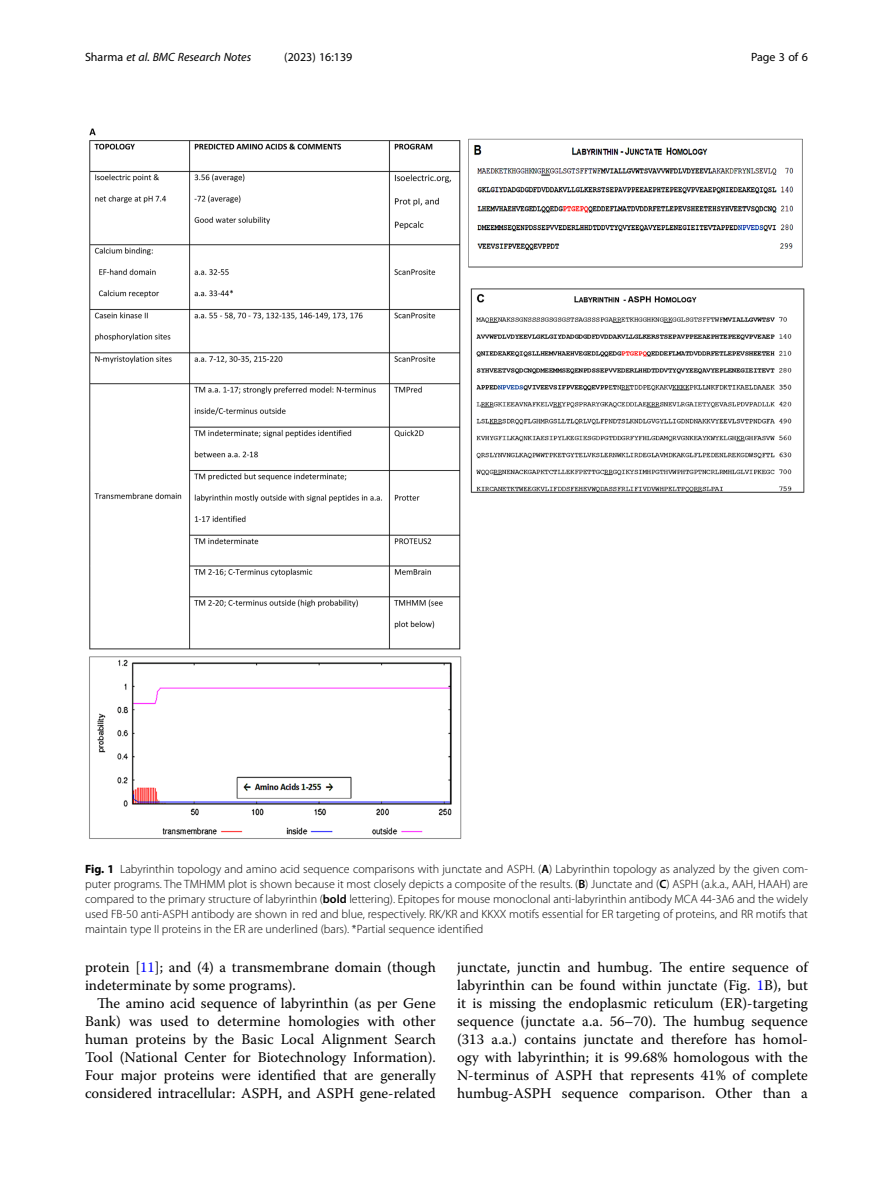
<style>
.page{position:relative;width:893px;height:1191px;background:#fff}
.page>*{position:absolute;margin:0;border:0;box-sizing:border-box;transform-origin:0 0}
.Body_Text_Indent{font:14.7px/18px "Warnock Pro";color:#000;text-align:justify}
.Body_Text{font:14.7px/18px "Warnock Pro";color:#000}
.Figure_Caption{font:300 12px/15px "Myriad Pro";color:#000;text-align:justify}
.t1{font:italic 12px "Myriad Pro";color:#000}
.t2{font:12px "Myriad Pro";color:#000}
.s1{font-style:normal}
.s2{font-weight:700}
.s3{font-weight:600}
.s4{color:#00f}
</style>
<div class="page">
<img style="left:89px;top:128px;width:716px;height:711px">
<p class="t1" style="left:85px;top:50px;width:168px"><span class="s1">Sharma</span> et al. BMC Research Notes</p>
<p class="t2" style="left:284px;top:50px;width:70px">(2023) 16:139</p>
<p class="t2" style="left:751px;top:50px;width:58px">Page 3 of 6</p>
<p class="Figure_Caption" style="left:85px;top:861px;width:724px"><span class="s2">Fig. 1</span> Labyrinthin topology and amino acid sequence comparisons with junctate and ASPH. (<span class="s3">A</span>) Labyrinthin topology as analyzed by the given com&shy;puter programs. The TMHMM plot is shown because it most closely depicts a composite of the results. (<span class="s3">B</span>) Junctate and (<span class="s3">C</span>) ASPH (a.k.a., AAH, HAAH) are compared to the primary structure of labyrinthin (<span class="s3">bold</span> lettering). Epitopes for mouse monoclonal anti-labyrinthin antibody MCA 44-3A6 and the widely used FB-50 anti-ASPH antibody are shown in red and blue, respectively. RK/KR and KKXX motifs essential for ER targeting of proteins, and RR motifs that maintain type II proteins in the ER are underlined (bars). *Partial sequence identified</p>
<p class="Body_Text" style="left:85px;top:958px;width:352px">protein [<span class="s4">11</span>]; and (4) a transmembrane domain (though indeterminate by some programs).</p>
<p class="Body_Text_Indent" style="left:85px;top:994px;width:352px;text-indent:12px">The amino acid sequence of labyrinthin (as per Gene Bank) was used to determine homologies with other human proteins by the Basic Local Alignment Search Tool (National Center for Biotechnology Information).<br>Four major proteins were identified that are generally considered intracellular: ASPH, and ASPH gene-related</p>
<p class="Body_Text_Indent" style="left:457px;top:958px;width:352px">junctate, junctin and humbug. The entire sequence of labyrinthin can be found within junctate (Fig. <span class="s4">1</span>B), but it is missing the endoplasmic reticulum (ER)-targeting sequence (junctate a.a. 56–70). The humbug sequence (313 a.a.) contains junctate and therefore has homol&shy;ogy with labyrinthin; it is 99.68% homologous with the N-terminus of ASPH that represents 41% of complete humbug-ASPH sequence comparison. Other than a</p>
</div>
